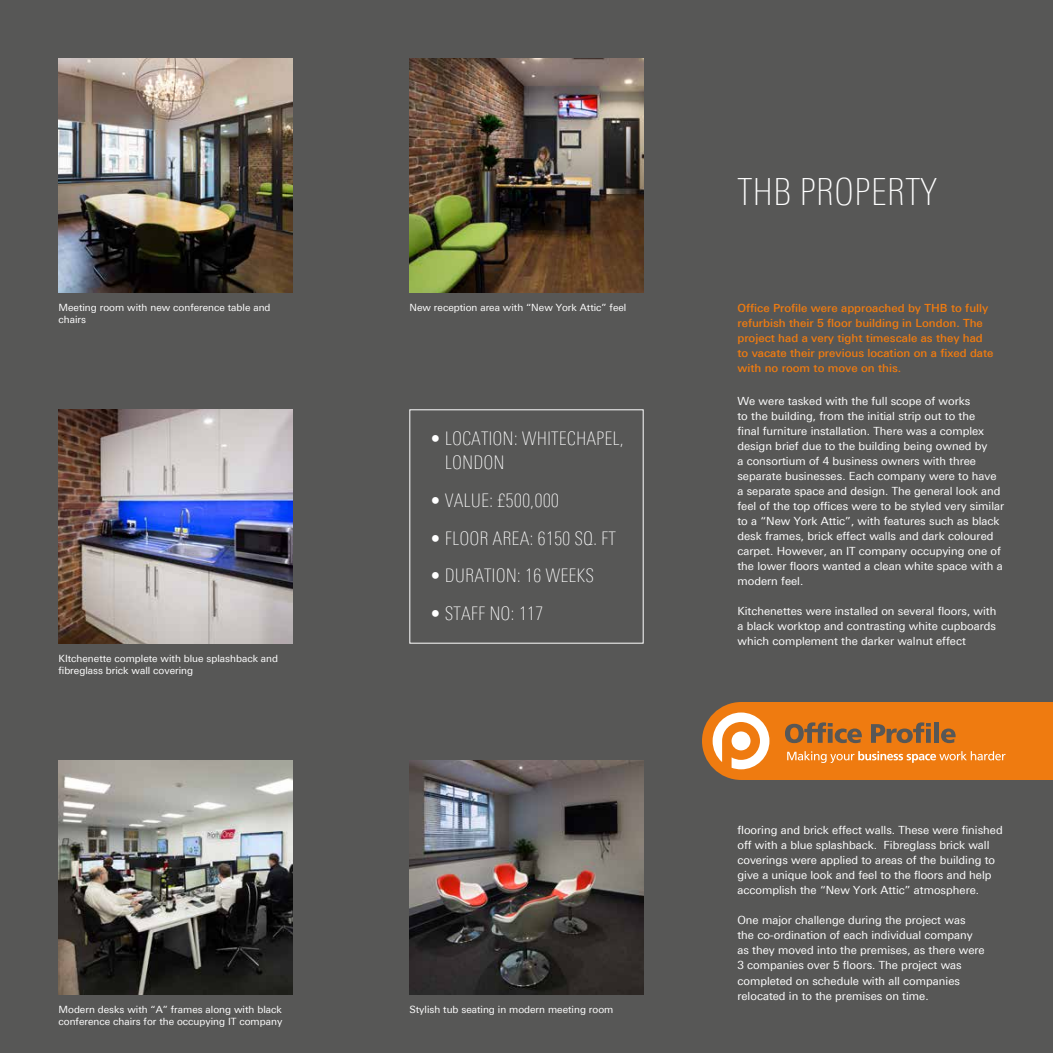
<style>
.page{position:relative;width:1053px;height:1053px;background:#fff}
.page>*{position:absolute;margin:0;border:0;box-sizing:border-box;transform-origin:0 0}
.t1{font:100 condensed 37.5px "Linotype Univers";color:#fff}
.t2{font:100 condensed 18.75px/23.8px "Linotype Univers";color:#fff}
.t3{font:11.25px/15px "Linotype Univers Basic";color:#fff}
.t4{font:500 11.25px/15px "Linotype Univers Basic";color:#ef7b10}
.t5{font:10px/12.5px "Linotype Univers Basic";color:#fff}
</style>
<div class="page">
<div style="left:0;top:0;width:1052px;height:1052px;background:#575756"></div>
<svg style="left:702px;top:702px;width:350px;height:78px;background:#e28228"></svg>
<div style="left:409px;top:409px;width:234px;height:234px;border:1px solid #fff"></div>
<img style="left:58px;top:58px;width:234px;height:234px">
<img style="left:58px;top:409px;width:234px;height:234px">
<img style="left:58px;top:760px;width:234px;height:234px">
<img style="left:409px;top:58px;width:234px;height:234px">
<img style="left:409px;top:760px;width:234px;height:234px">
<p class="t5" style="left:58px;top:301px;width:213px">Meeting room with new conference table and chairs</p>
<p class="t5" style="left:58px;top:651px;width:221px">KItchenette complete with blue splashback and fibreglass brick wall covering</p>
<p class="t5" style="left:58px;top:1002px;width:225px">Modern desks with “A” frames along with black conference chairs for the occupying IT company</p>
<p class="t5" style="left:409px;top:301px;width:218px">New reception area with “New York Attic” feel</p>
<h2 class="t2" style="left:445px;top:426px;width:180px;text-indent:-14px">• LOCATION: WHITECHAPEL,<br>LONDON</h2>
<h2 class="t2" style="left:431px;top:488px;width:130px">• VALUE: £500,000</h2>
<h2 class="t2" style="left:431px;top:526px;width:187px">• FLOOR AREA: 6150 SQ. FT</h2>
<h2 class="t2" style="left:431px;top:564px;width:165px">• DURATION: 16 WEEKS</h2>
<h2 class="t2" style="left:431px;top:602px;width:114px">• STAFF NO: 117</h2>
<p class="t5" style="left:409px;top:1002px;width:205px">Stylish tub seating in modern meeting room</p>
<h1 class="t1" style="left:737px;top:171px;width:201px">THB PROPERTY</h1>
<p class="t4" style="left:737px;top:300px;width:257px">Office Profile were approached by THB to fully refurbish their 5 floor building in London. The project had a very tight timescale as they had to vacate their previous location on a fixed date with no room to move on this.</p>
<p class="t3" style="left:737px;top:393px;width:268px">We were tasked with the full scope of works<br>to the building, from the initial strip out to the<br>final furniture installation. There was a complex design brief due to the building being owned by<br>a consortium of 4 business owners with three separate businesses. Each company were to have a separate space and design. The general look and feel of the top offices were to be styled very similar to a “New York Attic”, with features such as black desk frames, brick effect walls and dark coloured carpet. However, an IT company occupying one of the lower floors wanted a clean white space with a modern feel.</p>
<p class="t3" style="left:737px;top:603px;width:260px;text-align:justify">Kitchenettes were installed on several floors, with a black worktop and contrasting white cupboards which complement the darker walnut effect</p>
<p class="t3" style="left:737px;top:822px;width:267px">flooring and brick effect walls. These were finished off with a blue splashback. Fibreglass brick wall coverings were applied to areas of the building to give a unique look and feel to the floors and help accomplish the “New York Attic” atmosphere.</p>
<p class="t3" style="left:737px;top:912px;width:249px">One major challenge during the project was the co-ordination of each individual company as they moved into the premises, as there were 3 companies over 5 floors. The project was completed on schedule with all companies relocated in to the premises on time.</p>
</div>
